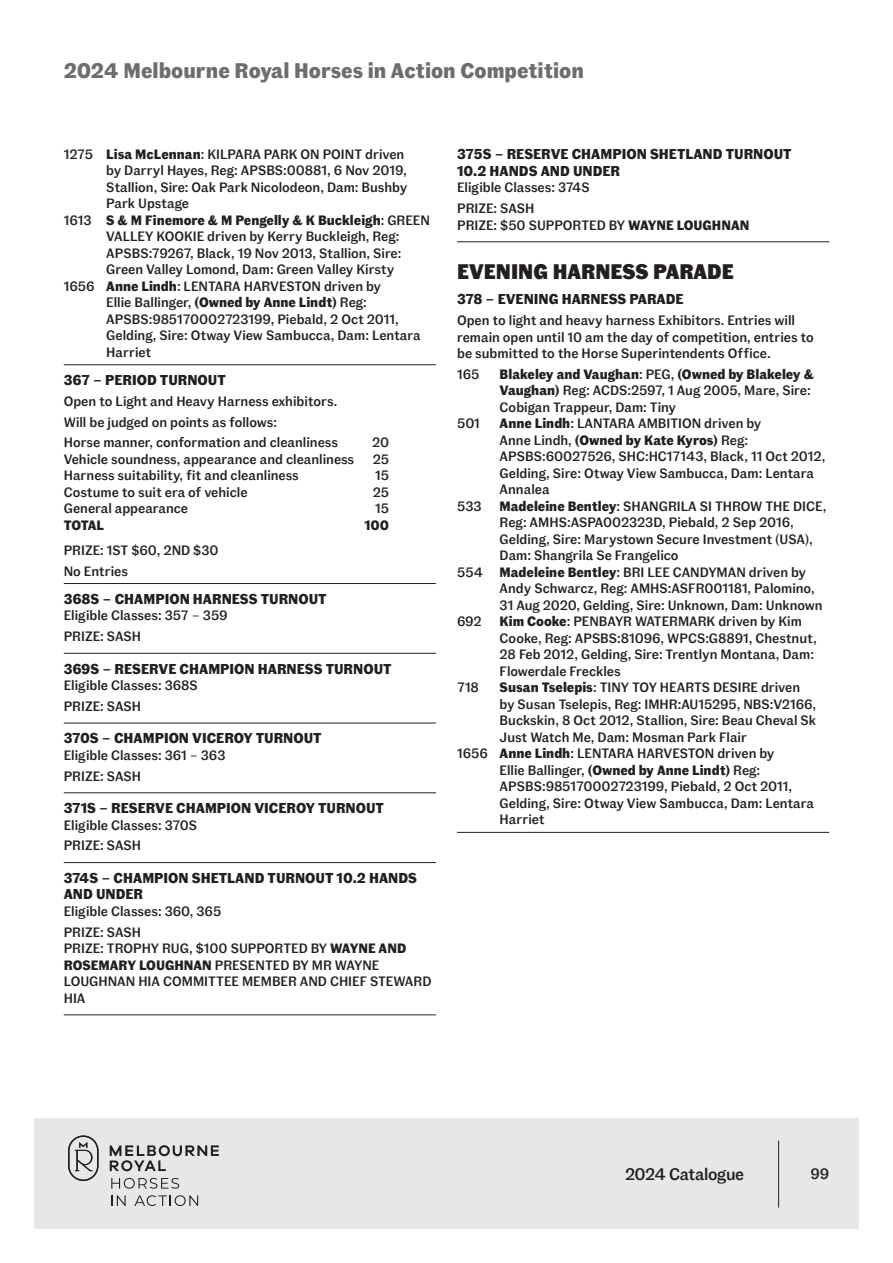
<style>
.page{position:relative;width:893px;height:1263px;background:#fff}
.page>*{position:absolute;margin:0;border:0;box-sizing:border-box;transform-origin:0 0}
.t1{font:700 21px "Fann Grotesque Pro";color:#6c6d70}
.t2{font:900 21px "Fann Grotesque Pro";color:#231f20}
.t3{font:500 16.65px "Fann Grotesque Pro";letter-spacing:-.02em;color:#231f20}
.t4{font:500 15px "Fann Grotesque Pro";color:#231f20}
.t5{font:700 14.25px/16.5px "Fann Grotesque Pro";color:#231f20}
.t6{font:500 13.5px/16.5px "Fann Grotesque Pro";color:#231f20}
.t7{font:700 13.5px "Fann Grotesque Pro";color:#231f20}
.s1{font-weight:700}
.s2{font-weight:500}
</style>
<div class="page">
<div style="left:34px;top:1118px;width:825px;height:111px;background:#e6e7e9"></div>
<hr style="left:778px;top:1140px;width:1px;height:67px;background:#231f20">
<svg style="left:68px;top:1135px;width:31px;height:46px"></svg>
<svg style="left:110px;top:1145px;width:109px;height:26px"></svg>
<svg style="left:111px;top:1178px;width:68px;height:11px"></svg>
<svg style="left:111px;top:1195px;width:15px;height:11px"></svg>
<svg style="left:134px;top:1195px;width:64px;height:11px"></svg>
<hr style="left:64px;top:364px;width:372px;height:1px;background:#231f20">
<hr style="left:64px;top:583px;width:372px;height:1px;background:#231f20">
<hr style="left:64px;top:653px;width:372px;height:1px;background:#231f20">
<hr style="left:64px;top:723px;width:372px;height:1px;background:#231f20">
<hr style="left:64px;top:792px;width:372px;height:1px;background:#231f20">
<hr style="left:64px;top:862px;width:372px;height:1px;background:#231f20">
<hr style="left:64px;top:1014px;width:372px;height:1px;background:#231f20">
<hr style="left:457px;top:241px;width:372px;height:1px;background:#231f20">
<hr style="left:457px;top:832px;width:372px;height:1px;background:#231f20">
<h1 class="t1" style="left:64px;top:59px;width:522px">2024 Melbourne Royal Horses in Action Competition</h1>
<p class="t6" style="left:64px;top:146px;width:342px">1275 <span class="s1">Lisa McLennan</span>: KILPARA PARK ON POINT driven</p>
<p class="t6" style="left:106px;top:163px;width:302px">by Darryl Hayes, Reg: APSBS:00881, 6 Nov 2019,</p>
<p class="t6" style="left:106px;top:179px;width:302px">Stallion, Sire: Oak Park Nicolodeon, Dam: Bushby</p>
<p class="t6" style="left:106px;top:196px;width:84px">Park Upstage</p>
<p class="t7" style="left:64px;top:212px;width:368px"><span class="s2">1613</span> S &amp; M Finemore &amp; M Pengelly &amp; K Buckleigh<span class="s2">: GREEN</span></p>
<p class="t6" style="left:106px;top:229px;width:295px">VALLEY KOOKIE driven by Kerry Buckleigh, Reg:</p>
<p class="t6" style="left:106px;top:245px;width:297px">APSBS:79267, Black, 19 Nov 2013, Stallion, Sire:</p>
<p class="t6" style="left:106px;top:262px;width:290px">Green Valley Lomond, Dam: Green Valley Kirsty</p>
<p class="t6" style="left:64px;top:278px;width:319px">1656 <span class="s1">Anne Lindh</span>: LENTARA HARVESTON driven by</p>
<p class="t6" style="left:106px;top:295px;width:262px">Ellie Ballinger, <span class="s1">(Owned by Anne Lindt)</span> Reg:</p>
<p class="t6" style="left:106px;top:311px;width:294px">APSBS:985170002723199, Piebald, 2 Oct 2011,</p>
<p class="t6" style="left:106px;top:328px;width:316px">Gelding, Sire: Otway View Sambucca, Dam: Lentara</p>
<p class="t6" style="left:106px;top:344px;width:47px">Harriet</p>
<p class="t5" style="left:64px;top:373px;width:164px">367 – PERIOD TURNOUT</p>
<p class="t6" style="left:64px;top:391px;width:276px;line-height:20.7px">Open to Light and Heavy Harness exhibitors.<br>Will be judged on points as follows:<br>Horse manner, conformation and cleanliness</p>
<p class="t6" style="left:372px;top:435px;width:19px">20</p>
<p class="t6" style="left:64px;top:451px;width:292px">Vehicle soundness, appearance and cleanliness</p>
<p class="t6" style="left:373px;top:451px;width:18px">25</p>
<p class="t6" style="left:64px;top:468px;width:237px">Harness suitability, fit and cleanliness</p>
<p class="t6" style="left:375px;top:468px;width:16px">15</p>
<p class="t6" style="left:64px;top:484px;width:185px">Costume to suit era of vehicle</p>
<p class="t6" style="left:373px;top:484px;width:18px">25</p>
<p class="t6" style="left:64px;top:501px;width:126px">General appearance</p>
<p class="t6" style="left:375px;top:501px;width:16px">15</p>
<p class="t7" style="left:64px;top:517px;width:42px">TOTAL</p>
<p class="t7" style="left:364px;top:517px;width:26px">100</p>
<p class="t6" style="left:64px;top:540px;width:156px;line-height:20.7px">PRIZE: 1ST $60, 2ND $30<br>No Entries</p>
<p class="t5" style="left:64px;top:591px;width:264px">368S – CHAMPION HARNESS TURNOUT</p>
<p class="t6" style="left:64px;top:606px;width:165px;line-height:20.7px">Eligible Classes: 357 – 359<br>PRIZE: SASH</p>
<p class="t5" style="left:64px;top:661px;width:329px">369S – RESERVE CHAMPION HARNESS TURNOUT</p>
<p class="t6" style="left:64px;top:675px;width:136px;line-height:20.7px">Eligible Classes: 368S<br>PRIZE: SASH</p>
<p class="t5" style="left:64px;top:731px;width:259px">370S – CHAMPION VICEROY TURNOUT</p>
<p class="t6" style="left:64px;top:745px;width:163px;line-height:20.7px">Eligible Classes: 361 – 363<br>PRIZE: SASH</p>
<p class="t5" style="left:64px;top:801px;width:322px">371S – RESERVE CHAMPION VICEROY TURNOUT</p>
<p class="t6" style="left:64px;top:815px;width:135px;line-height:20.7px">Eligible Classes: 370S<br>PRIZE: SASH</p>
<p class="t5" style="left:64px;top:870px;width:355px">374S – CHAMPION SHETLAND TURNOUT 10.2 HANDS<br>AND UNDER</p>
<p class="t6" style="left:64px;top:901px;width:159px;line-height:20.7px">Eligible Classes: 360, 365<br>PRIZE: SASH</p>
<p class="t6" style="left:64px;top:941px;width:369px">PRIZE: TROPHY RUG, $100 SUPPORTED BY <span class="s1">WAYNE AND ROSEMARY LOUGHNAN</span> PRESENTED BY MR WAYNE LOUGHNAN HIA COMMITTEE MEMBER AND CHIEF STEWARD HIA</p>
<p class="t5" style="left:457px;top:147px;width:336px">375S – RESERVE CHAMPION SHETLAND TURNOUT<br>10.2 HANDS AND UNDER</p>
<p class="t6" style="left:457px;top:178px;width:134px;line-height:20.7px">Eligible Classes: 374S<br>PRIZE: SASH</p>
<p class="t6" style="left:457px;top:217px;width:294px">PRIZE: $50 SUPPORTED BY <span class="s1">WAYNE LOUGHNAN</span></p>
<h1 class="t2" style="left:457px;top:259px;width:278px">EVENING HARNESS PARADE</h1>
<p class="t5" style="left:457px;top:292px;width:228px">378 – EVENING HARNESS PARADE</p>
<p class="t6" style="left:457px;top:313px;width:358px">Open to light and heavy harness Exhibitors. Entries will remain open until 10 am the day of competition, entries to be submitted to the Horse Superintendents Office.</p>
<p class="t6" style="left:457px;top:366px;width:24px">165</p>
<p class="t6" style="left:500px;top:366px;width:316px"><span class="s1">Blakeley and Vaughan</span>: PEG, <span class="s1">(Owned by Blakeley &amp;<br>Vaughan)</span> Reg: ACDS:2597, 1 Aug 2005, Mare, Sire:<br>Cobigan Trappeur, Dam: Tiny</p>
<p class="t6" style="left:457px;top:416px;width:24px">501</p>
<p class="t6" style="left:500px;top:416px;width:327px"><span class="s1">Anne Lindh</span>: LANTARA AMBITION driven by<br>Anne Lindh, <span class="s1">(Owned by Kate Kyros)</span> Reg:<br>APSBS:60027526, SHC:HC17143, Black, 11 Oct 2012, Gelding, Sire: Otway View Sambucca, Dam: Lentara Annalea</p>
<p class="t6" style="left:457px;top:498px;width:26px">533</p>
<p class="t6" style="left:500px;top:498px;width:328px"><span class="s1">Madeleine Bentley</span>: SHANGRILA SI THROW THE DICE,</p>
<p class="t6" style="left:500px;top:515px;width:296px">Reg: AMHS:ASPA002323D, Piebald, 2 Sep 2016,</p>
<p class="t6" style="left:500px;top:531px;width:315px">Gelding, Sire: Marystown Secure Investment (USA),</p>
<p class="t6" style="left:500px;top:548px;width:180px">Dam: Shangrila Se Frangelico</p>
<p class="t6" style="left:457px;top:564px;width:350px">554 <span class="s1">Madeleine Bentley</span>: BRI LEE CANDYMAN driven by</p>
<p class="t6" style="left:500px;top:581px;width:317px">Andy Schwarcz, Reg: AMHS:ASFR001181, Palomino,</p>
<p class="t6" style="left:500px;top:597px;width:325px">31 Aug 2020, Gelding, Sire: Unknown, Dam: Unknown</p>
<p class="t6" style="left:457px;top:614px;width:26px">692</p>
<p class="t6" style="left:500px;top:614px;width:319px"><span class="s1">Kim Cooke</span>: PENBAYR WATERMARK driven by Kim Cooke, Reg: APSBS:81096, WPCS:G8891, Chestnut, 28 Feb 2012, Gelding, Sire: Trentlyn Montana, Dam:<br>Flowerdale Freckles</p>
<p class="t6" style="left:457px;top:680px;width:23px">718</p>
<p class="t6" style="left:500px;top:680px;width:302px"><span class="s1">Susan Tselepis</span>: TINY TOY HEARTS DESIRE driven</p>
<p class="t6" style="left:500px;top:696px;width:318px">by Susan Tselepis, Reg: IMHR:AU15295, NBS:V2166,</p>
<p class="t6" style="left:500px;top:713px;width:318px">Buckskin, 8 Oct 2012, Stallion, Sire: Beau Cheval Sk</p>
<p class="t6" style="left:500px;top:729px;width:249px">Just Watch Me, Dam: Mosman Park Flair</p>
<p class="t6" style="left:457px;top:746px;width:319px">1656 <span class="s1">Anne Lindh</span>: LENTARA HARVESTON driven by</p>
<p class="t6" style="left:500px;top:762px;width:262px">Ellie Ballinger, <span class="s1">(Owned by Anne Lindt)</span> Reg:</p>
<p class="t6" style="left:500px;top:779px;width:294px">APSBS:985170002723199, Piebald, 2 Oct 2011,</p>
<p class="t6" style="left:500px;top:795px;width:316px">Gelding, Sire: Otway View Sambucca, Dam: Lentara</p>
<p class="t6" style="left:500px;top:812px;width:47px">Harriet</p>
<p class="t3" style="left:625px;top:1164px;width:121px">2024 Catalogue</p>
<p class="t4" style="left:811px;top:1165px;width:20px">99</p>
</div>
